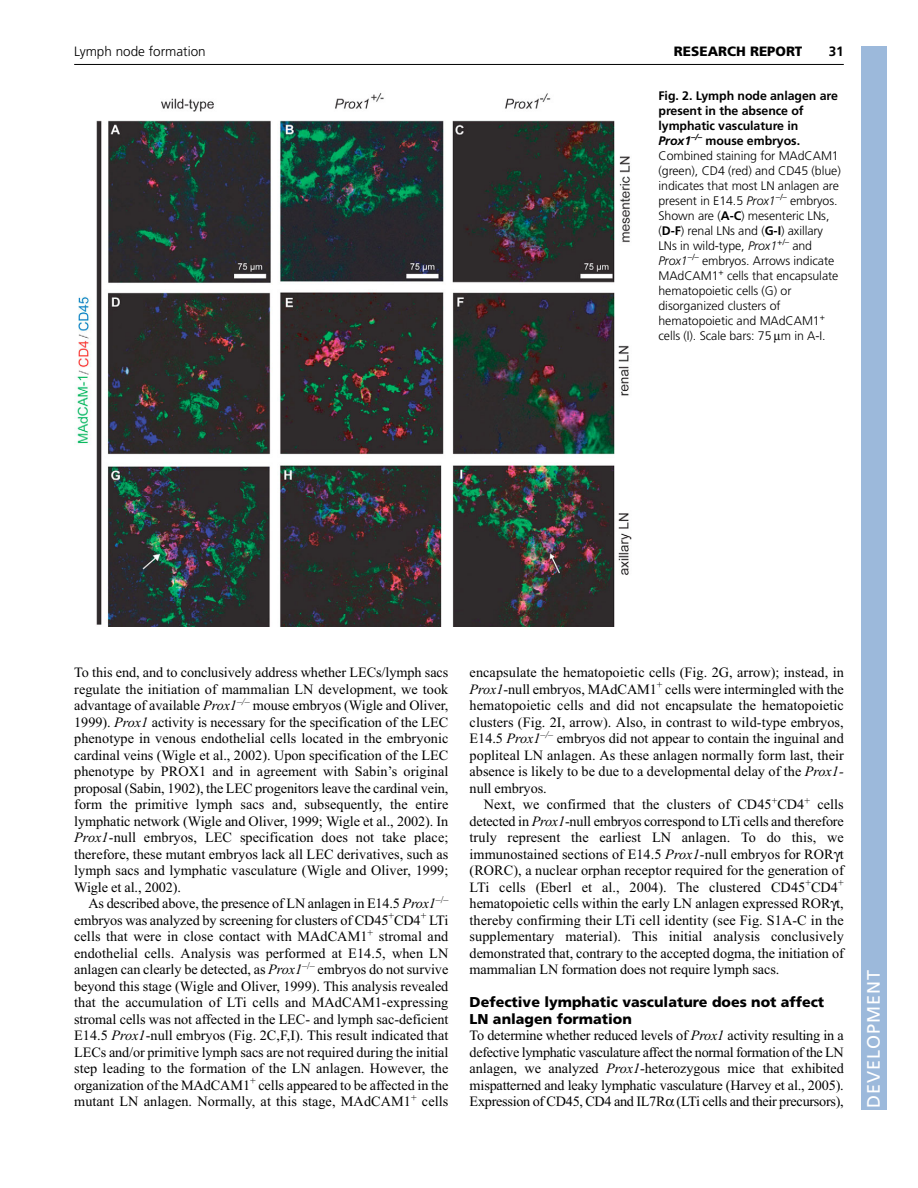
<style>
.page{position:relative;width:918px;height:1188px;background:#fff}
.page>*{position:absolute;margin:0;border:0;box-sizing:border-box;transform-origin:0 0}
.t1{font:18px "Frutiger LT Std";letter-spacing:.055em;color:#fff}
.t2{font:14.25px/16.5px "Times New Roman";letter-spacing:-.005em;color:#000;text-align:justify}
.t3{font:900 14.25px/16.5px "Frutiger LT Std";color:#000}
.t4{font:300 13.5px "Frutiger LT Std";color:#000}
.t5{font:900 13.5px "Frutiger LT Std";color:#000}
.t6{font:700 13.5px "Frutiger LT Std";color:#000}
.t7{font:300 12.3px/15px "Frutiger LT Std";letter-spacing:-.005em;color:#000}
.s1{font-weight:700}
.s2{font-weight:700;font-style:italic}
.s3{font-style:italic}
</style>
<div class="page">
<hr style="left:74px;top:64px;width:770px;height:1px;background:#000">
<img style="left:76px;top:93px;width:556px;height:533px">
<div style="left:861px;top:46px;width:25px;height:1064px;background:#9cb9db"></div>
<p class="t4" style="left:74px;top:46px;width:133px">Lymph node formation</p>
<p class="t5" style="left:674px;top:46px;width:130px">RESEARCH REPORT</p>
<p class="t6" style="left:829px;top:46px;width:17px">31</p>
<p class="t7" style="left:659px;top:89px;width:184px"><span class="s1">Fig. 2. Lymph node anlagen are present in the absence of lymphatic vasculature in<br></span><span class="s2">Prox1</span><sup>–/–</sup> <span class="s1">mouse embryos.<br></span>Combined staining for MAdCAM1 (green), CD4 (red) and CD45 (blue) indicates that most LN anlagen are present in E14.5 <span class="s3">Prox1</span><sup>–/–</sup> embryos.<br>Shown are (<span class="s1">A-C</span>) mesenteric LNs, (<span class="s1">D-F</span>) renal LNs and (<span class="s1">G-I</span>) axillary<br>LNs in wild-type, <span class="s3">Prox1</span><sup>+/–</sup> and<br><span class="s3">Prox1</span><sup>–/–</sup> embryos. Arrows indicate<br>MAdCAM1<sup>+</sup> cells that encapsulate hematopoietic cells (G) or disorganized clusters of hematopoietic and MAdCAM1<sup>+ </sup>cells (I). Scale bars: 75 m in A-I.</p>
<p class="t2" style="left:74px;top:666px;width:376px">To this end, and to conclusively address whether LECs/lymph sacs regulate the initiation of mammalian LN development, we took advantage of available <span class="s3">Prox1</span><sup>–/–</sup> mouse embryos (Wigle and Oliver, 1999). <span class="s3">Prox1</span> activity is necessary for the specification of the LEC phenotype in venous endothelial cells located in the embryonic cardinal veins (Wigle et al., 2002). Upon specification of the LEC phenotype by PROX1 and in agreement with Sabin’s original proposal (Sabin, 1902), the LEC progenitors leave the cardinal vein, form the primitive lymph sacs and, subsequently, the entire lymphatic network (Wigle and Oliver, 1999; Wigle et al., 2002). In <span class="s3">Prox1</span>-null embryos, LEC specification does not take place; therefore, these mutant embryos lack all LEC derivatives, such as lymph sacs and lymphatic vasculature (Wigle and Oliver, 1999; Wigle et al., 2002).</p>
<p class="t2" style="left:74px;top:897px;width:376px;text-indent:14px">As described above, the presence of LN anlagen in E14.5 <span class="s3">Prox1</span><sup>–/– </sup>embryos was analyzed by screening for clusters of CD45<sup>+</sup>CD4<sup>+</sup> LTi cells that were in close contact with MAdCAM1<sup>+</sup> stromal and endothelial cells. Analysis was performed at E14.5, when LN anlagen can clearly be detected, as <span class="s3">Prox1</span><sup>–/–</sup> embryos do not survive beyond this stage (Wigle and Oliver, 1999). This analysis revealed that the accumulation of LTi cells and MAdCAM1-expressing stromal cells was not affected in the LEC- and lymph sac-deficient E14.5 <span class="s3">Prox1</span>-null embryos (Fig. 2C,F,I). This result indicated that LECs and/or primitive lymph sacs are not required during the initial step leading to the formation of the LN anlagen. However, the organization of the MAdCAM1<sup>+</sup> cells appeared to be affected in the mutant LN anlagen. Normally, at this stage, MAdCAM1<sup>+</sup> cells</p>
<p class="t2" style="left:470px;top:666px;width:376px">encapsulate the hematopoietic cells (Fig. 2G, arrow); instead, in <span class="s3">Prox1</span>-null embryos, MAdCAM1<sup>+</sup> cells were intermingled with the hematopoietic cells and did not encapsulate the hematopoietic clusters (Fig. 2I, arrow). Also, in contrast to wild-type embryos, E14.5 <span class="s3">Prox1</span><sup>–/–</sup> embryos did not appear to contain the inguinal and popliteal LN anlagen. As these anlagen normally form last, their absence is likely to be due to a developmental delay of the <span class="s3">Prox1- </span>null embryos.</p>
<p class="t2" style="left:470px;top:798px;width:376px;text-indent:14px">Next, we confirmed that the clusters of CD45<sup>+</sup>CD4<sup>+</sup> cells detected in <span class="s3">Prox1</span>-null embryos correspond to LTi cells and therefore truly represent the earliest LN anlagen. To do this, we immunostained sections of E14.5 <span class="s3">Prox1</span>-null embryos for ROR t (RORC), a nuclear orphan receptor required for the generation of LTi cells (Eberl et al., 2004). The clustered CD45<sup>+</sup>CD4<sup>+ </sup>hematopoietic cells within the early LN anlagen expressed ROR t, thereby confirming their LTi cell identity (see Fig. S1A-C in the supplementary material). This initial analysis conclusively demonstrated that, contrary to the accepted dogma, the initiation of mammalian LN formation does not require lymph sacs.</p>
<p class="t3" style="left:470px;top:995px;width:356px">Defective lymphatic vasculature does not affect<br>LN anlagen formation</p>
<p class="t2" style="left:470px;top:1029px;width:376px">To determine whether reduced levels of <span class="s3">Prox1</span> activity resulting in a defective lymphatic vasculature affect the normal formation of the LN anlagen, we analyzed <span class="s3">Prox1</span>-heterozygous mice that exhibited mispatterned and leaky lymphatic vasculature (Harvey et al., 2005).<br>Expression of CD45, CD4 and IL7R (LTi cells and their precursors),</p>
<p class="t1" style="left:863px;top:1108px;width:140px;rotate:-90deg">DEVELOPMENT</p>
</div>
